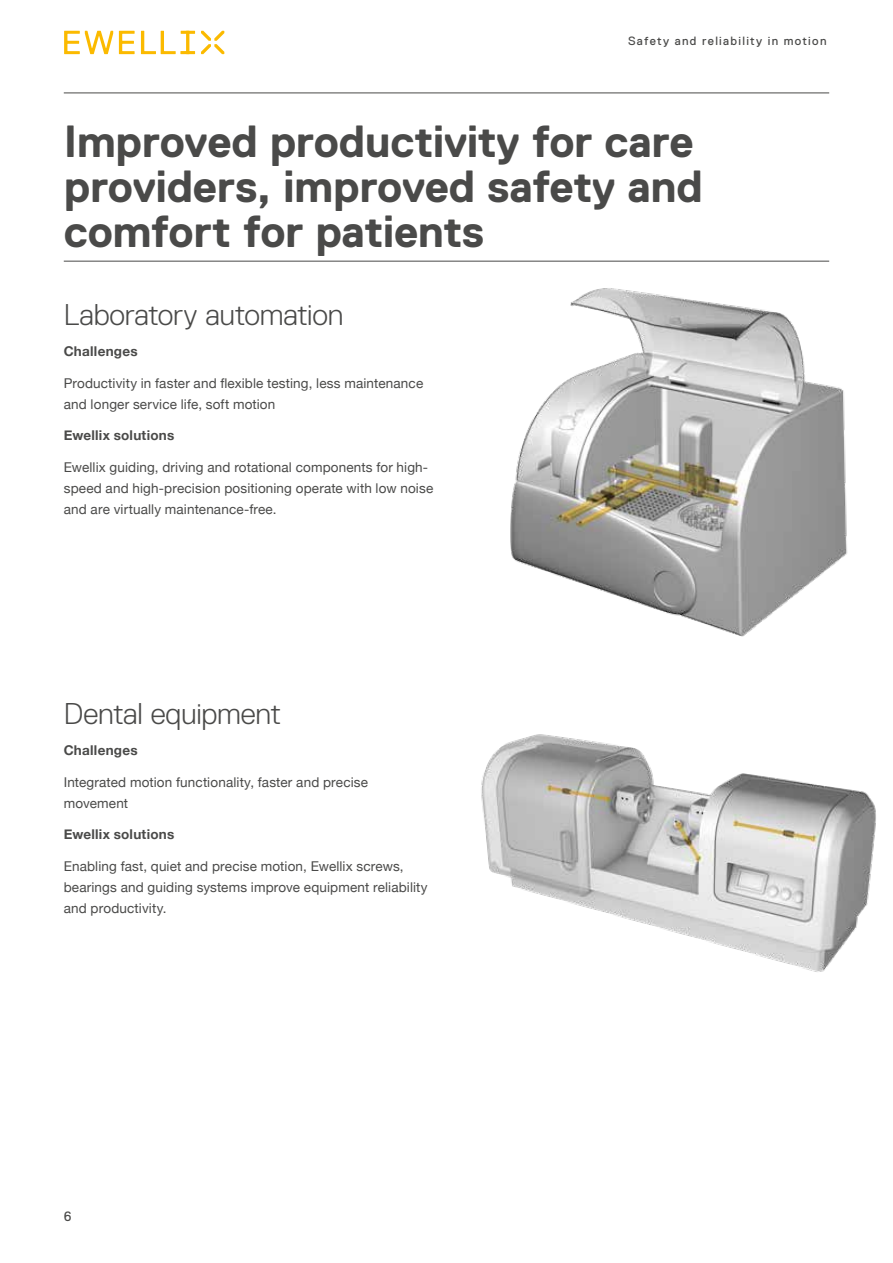
<style>
.page{position:relative;width:893px;height:1263px;background:#fff}
.page>*{position:absolute;margin:0;border:0;box-sizing:border-box;transform-origin:0 0}
.t1{font:700 45px/45px "Replica Std";letter-spacing:-.01em;color:#4a4a49}
.t2{font:300 30px "Replica Std";letter-spacing:-.005em;color:#4a4a49}
.t3{font:13.5px/21px "Helvetica Neue";letter-spacing:.01em;color:#4a4a49}
.t4{font:700 13.5px "Helvetica Neue";letter-spacing:.015em;color:#4a4a49}
.t5{font:13.5px "Replica Std";color:#4a4a49}
.t6{font:12px "Replica Std";letter-spacing:.11em;color:#4a4a49}
</style>
<div class="page">
<hr style="left:64px;top:93px;width:765px;height:1px;background:#4a4a49">
<hr style="left:64px;top:261px;width:765px;height:1px;background:#4a4a49">
<svg style="left:64px;top:31px;width:131px;height:23px"></svg>
<svg style="left:201px;top:31px;width:23px;height:23px"></svg>
<img style="left:510px;top:288px;width:338px;height:349px">
<img style="left:481px;top:734px;width:395px;height:238px">
<p class="t6" style="left:628px;top:34px;width:200px">Safety and reliability in motion</p>
<h1 class="t1" style="left:64px;top:119px;width:641px">Improved productivity for care providers, improved safety and comfort for patients</h1>
<h2 class="t2" style="left:64px;top:298px;width:281px">Laboratory automation</h2>
<p class="t4" style="left:64px;top:341px;width:75px">Challenges</p>
<p class="t3" style="left:64px;top:373px;width:361px">Productivity in faster and flexible testing, less maintenance and longer service life, soft motion</p>
<p class="t4" style="left:64px;top:425px;width:112px">Ewellix solutions</p>
<p class="t3" style="left:64px;top:457px;width:371px">Ewellix guiding, driving and rotational components for high&shy;speed and high-precision positioning operate with low noise and are virtually maintenance-free.</p>
<h2 class="t2" style="left:64px;top:697px;width:219px">Dental equipment</h2>
<p class="t4" style="left:64px;top:740px;width:75px">Challenges</p>
<p class="t3" style="left:64px;top:772px;width:306px">Integrated motion functionality, faster and precise movement</p>
<p class="t4" style="left:64px;top:824px;width:112px">Ewellix solutions</p>
<p class="t3" style="left:64px;top:856px;width:365px">Enabling fast, quiet and precise motion, Ewellix screws, bearings and guiding systems improve equipment reliability and productivity.</p>
<p class="t5" style="left:64px;top:1209px;width:9px">6</p>
</div>
